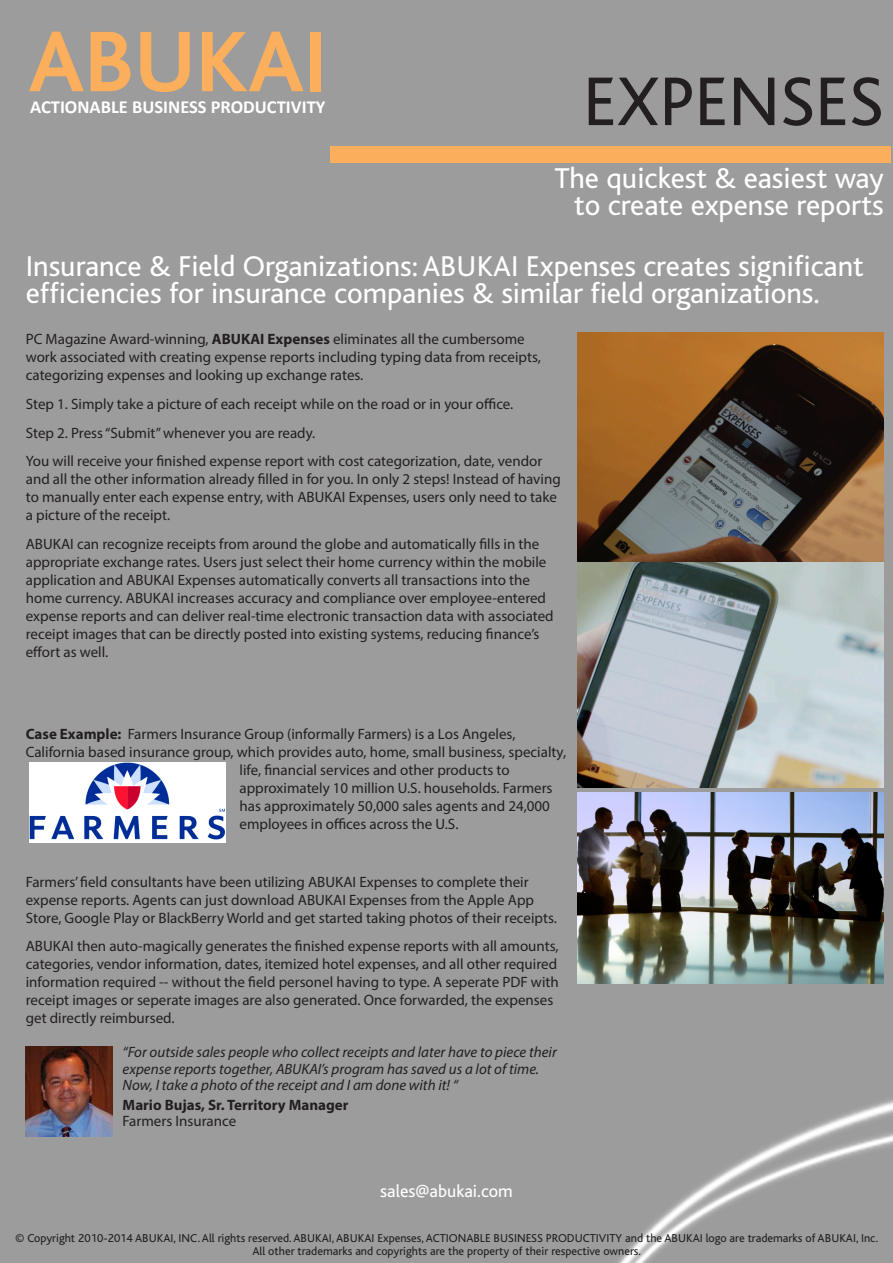
<style>
.page{position:relative;width:893px;height:1263px;background:#9c9c9c}
.page>*{position:absolute;margin:0;border:0;box-sizing:border-box;transform-origin:0 0}
.t1{font:700 90px "Bliss";color:#fbae5c}
.Body_1{font:72px "Bliss";color:#231f20}
.Body_1-2{font:30px/27px "Bliss";color:#fff;text-align:right}
.t2{font:700 18.45px "Calibri";color:#fff}
.Address{font:18px "Bliss";color:#fff}
.Head_1{font:15px/18px "Myriad Pro";color:#231f20}
.Head_1-2{font:italic 15px/16.5px "Myriad Pro";color:#231f20}
.Head_1-3{font:700 15px/16.5px "Myriad Pro";color:#231f20}
.Address-2{font:12px "Bliss";color:#231f20}
.s1{font-weight:700}
.s2{font-weight:400}
</style>
<div class="page">
<div style="left:330px;top:146px;width:560px;height:16px;background:#fbae5c"></div>
<img style="left:77px;top:784px;width:816px;height:479px">
<img style="left:26px;top:1046px;width:86px;height:90px">
<img style="left:578px;top:333px;width:306px;height:454px">
<img style="left:578px;top:792px;width:306px;height:191px">
<img style="left:30px;top:762px;width:195px;height:81px">
<p class="t1" style="left:28px;top:15px;width:300px">ABUKAI</p>
<p class="t2" style="left:30px;top:95px;width:297px">ACTIONABLE BUSINESS PRODUCTIVITY</p>
<p class="Body_1" style="left:583px;top:64px;width:302px">EXPENSES</p>
<p class="Body_1-2" style="left:554px;top:165px;width:331px">The quickest &amp; easiest way to create expense reports</p>
<p class="Body_1-2" style="left:26px;top:253px;width:839px;text-align:left">Insurance &amp; Field Organizations: ABUKAI Expenses creates significant efficiencies for insurance companies &amp; similar field organizations.</p>
<p class="Head_1" style="left:26px;top:330px;width:517px">PC Magazine Award-winning, <span class="s1">ABUKAI Expenses</span> eliminates all the cumbersome work associated with creating expense reports including typing data from receipts, categorizing expenses and looking up exchange rates.</p>
<p class="Head_1" style="left:26px;top:395px;width:489px">Step 1. Simply take a picture of each receipt while on the road or in your office.</p>
<p class="Head_1" style="left:26px;top:423px;width:291px">Step 2. Press “Submit” whenever you are ready.</p>
<p class="Head_1" style="left:26px;top:452px;width:536px">You will receive your finished expense report with cost categorization, date, vendor and all the other information already filled in for you. In only 2 steps! Instead of having to manually enter each expense entry, with ABUKAI Expenses, users only need to take a picture of the receipt.</p>
<p class="Head_1" style="left:26px;top:535px;width:529px">ABUKAI can recognize receipts from around the globe and automatically fills in the appropriate exchange rates. Users just select their home currency within the mobile application and ABUKAI Expenses automatically converts all transactions into the home currency. ABUKAI increases accuracy and compliance over employee-entered expense reports and can deliver real-time electronic transaction data with associated receipt images that can be directly posted into existing systems, reducing finance’s effort as well.</p>
<p class="Head_1" style="left:26px;top:725px;width:491px"><span class="s1">Case Example:</span> Farmers Insurance Group (informally Farmers) is a Los Angeles,</p>
<p class="Head_1" style="left:26px;top:743px;width:542px">California based insurance group, which provides auto, home, small business, specialty,</p>
<p class="Head_1" style="left:240px;top:761px;width:272px">life, financial services and other products to</p>
<p class="Head_1" style="left:240px;top:779px;width:314px">approximately 10 million U.S. households. Farmers</p>
<p class="Head_1" style="left:240px;top:797px;width:312px">has approximately 50,000 sales agents and 24,000</p>
<p class="Head_1" style="left:240px;top:815px;width:220px">employees in offices across the U.S.</p>
<p class="Head_1" style="left:26px;top:872px;width:533px">Farmers’ field consultants have been utilizing ABUKAI Expenses to complete their expense reports. Agents can just download ABUKAI Expenses from the Apple App<br>Store, Google Play or BlackBerry World and get started taking photos of their receipts.</p>
<p class="Head_1" style="left:26px;top:937px;width:534px">ABUKAI then auto-magically generates the finished expense reports with all amounts, categories, vendor information, dates, itemized hotel expenses, and all other required information required -- without the field personel having to type. A seperate PDF with receipt images or seperate images are also generated. Once forwarded, the expenses get directly reimbursed.</p>
<p class="Head_1-2" style="left:123px;top:1044px;width:436px">“For outside sales people who collect receipts and later have to piece their expense reports together, ABUKAI’s program has saved us a lot of time.<br>Now, I take a photo of the receipt and I am done with it! “</p>
<p class="Head_1-3" style="left:123px;top:1096px;width:227px">Mario Bujas, Sr. Territory Manager<br><span class="s2">Farmers Insurance</span></p>
<p class="Address" style="left:380px;top:1181px;width:134px">sales@abukai.com</p>
<p class="Address-2" style="left:15px;top:1232px;width:865px">© Copyright 2010-2014 ABUKAI, INC. All rights reserved. ABUKAI, ABUKAI Expenses, ACTIONABLE BUSINESS PRODUCTIVITY and the ABUKAI logo are trademarks of ABUKAI, Inc.</p>
<p class="Address-2" style="left:252px;top:1245px;width:390px">All other trademarks and copyrights are the property of their respective owners.</p>
</div>
